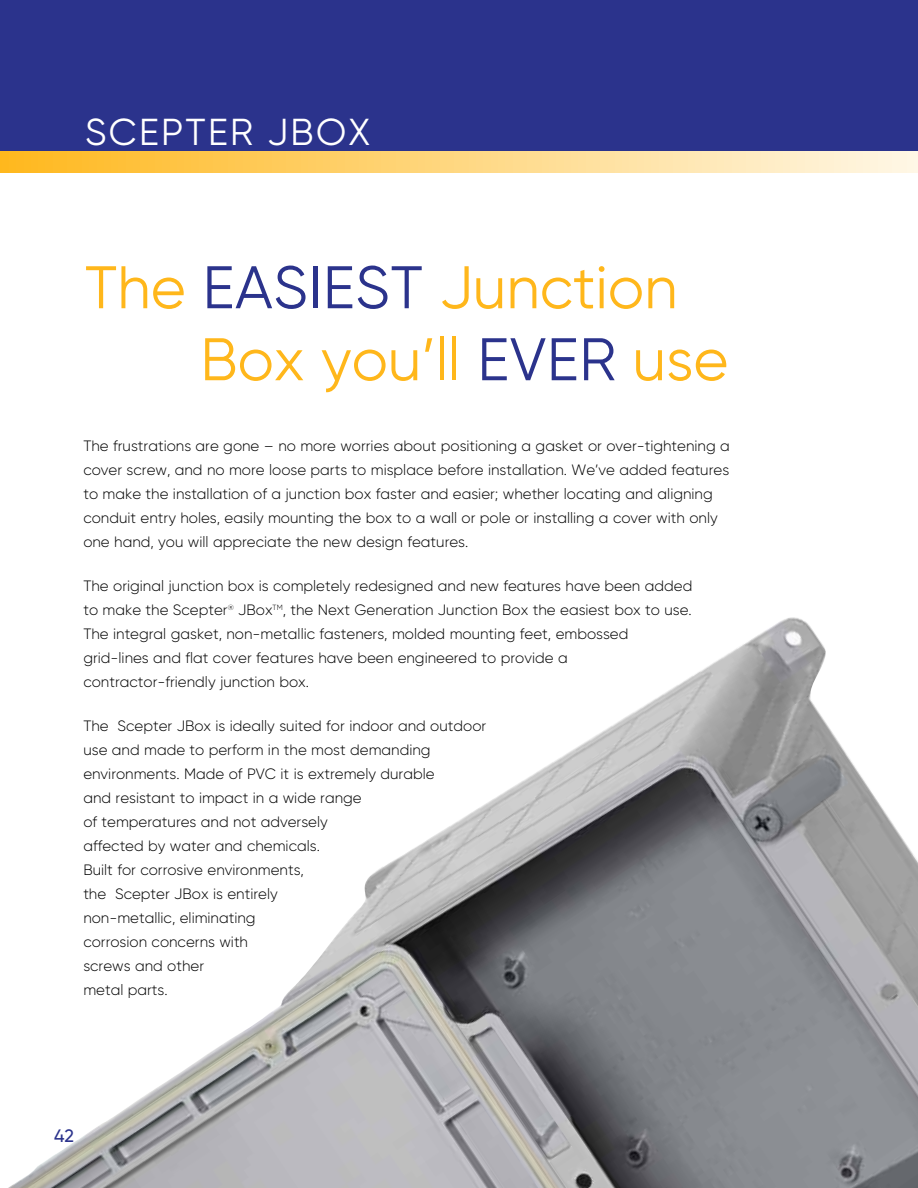
<style>
.page{position:relative;width:918px;height:1188px;background:#fff}
.page>*{position:absolute;margin:0;border:0;box-sizing:border-box;transform-origin:0 0}
.t1{font:60px/72px "Gilroy";color:#ffb71b}
.t2{font:37.5px "Gilroy";letter-spacing:.06em;color:#fff}
.t3{font:500 18px "Gilroy";color:#2b338c}
.t4{font:300 15px/24px "Gilroy";color:#000}
.s1{color:#2b338c}
</style>
<div class="page">
<img style="left:8px;top:617px;width:910px;height:571px">
<div style="left:0;top:0;width:918px;height:158px;background:#2b338c"></div>
<div style="left:0;top:152px;width:918px;height:21px;background:linear-gradient(to right,#ffb81d,#fff7e6)"></div>
<h2 class="t2" style="left:85px;top:109px;width:287px">SCEPTER JBOX</h2>
<h1 class="t1" style="left:200px;top:251px;width:530px;text-indent:-115px">The <span class="s1">EASIEST</span> Junction<br>Box you’ll <span class="s1">EVER</span> use</h1>
<p class="t4" style="left:83px;top:433px;width:648px">The frustrations are gone – no more worries about positioning a gasket or over-tightening a cover screw, and no more loose parts to misplace before installation. We’ve added features to make the installation of a junction box faster and easier; whether locating and aligning conduit entry holes, easily mounting the box to a wall or pole or installing a cover with only one hand, you will appreciate the new design features.</p>
<p class="t4" style="left:83px;top:574px;width:611px">The original junction box is completely redesigned and new features have been added to make the Scepter<sup>®</sup> JBox<sup>TM</sup>, the Next Generation Junction Box the easiest box to use.<br>The integral gasket, non-metallic fasteners, molded mounting feet, embossed grid-lines and flat cover features have been engineered to provide a contractor-friendly junction box.</p>
<p class="t4" style="left:83px;top:714px;width:404px">The Scepter JBox is ideally suited for indoor and outdoor use and made to perform in the most demanding environments. Made of PVC it is extremely durable<br>and resistant to impact in a wide range<br>of temperatures and not adversely<br>affected by water and chemicals.<br>Built for corrosive environments,<br>the Scepter JBox is entirely<br>non-metallic, eliminating<br>corrosion concerns with<br>screws and other<br>metal parts.</p>
<p class="t3" style="left:54px;top:1125px;width:21px">42</p>
</div>
